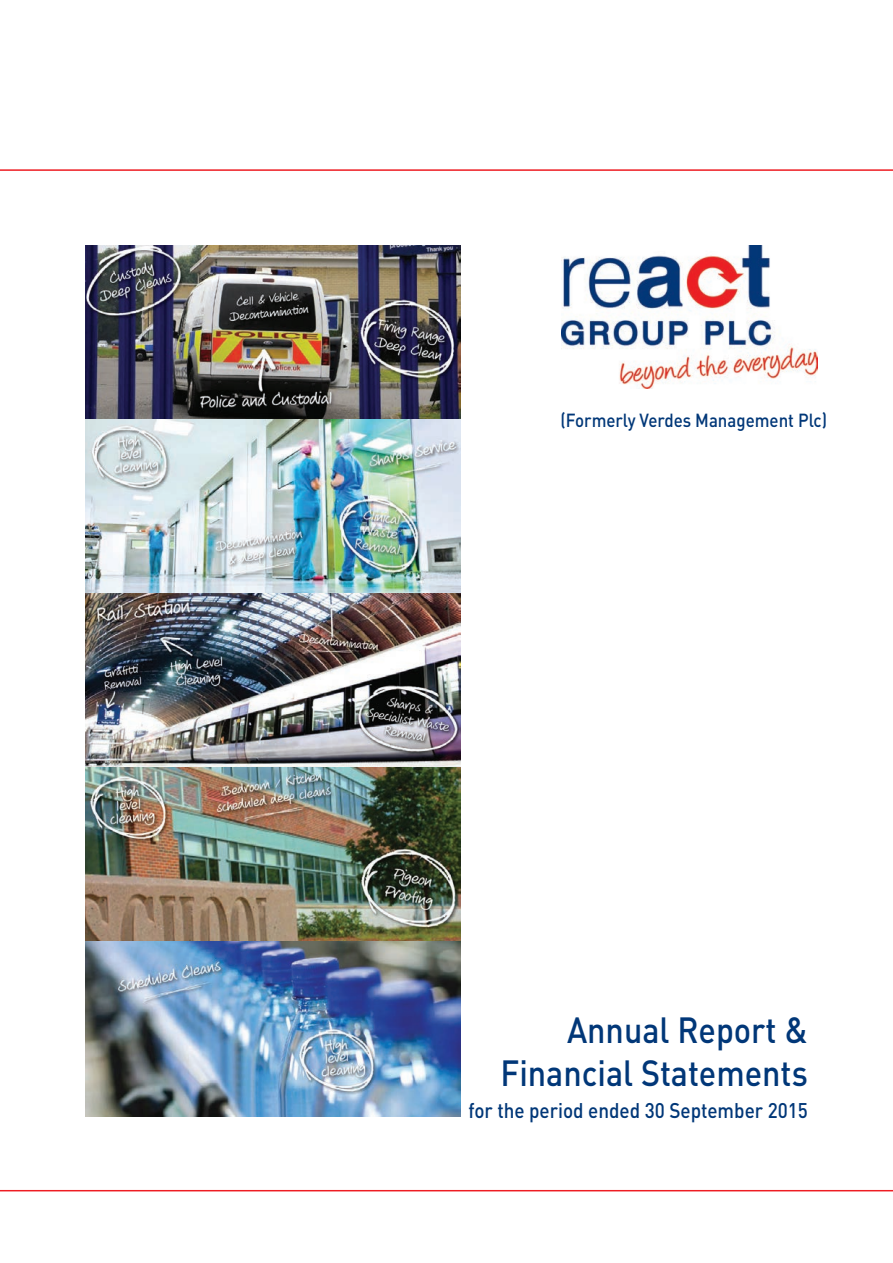
<style>
.page{position:relative;width:893px;height:1263px;background:#fff}
.page>*{position:absolute;margin:0;border:0;box-sizing:border-box;transform-origin:0 0}
.t1{font:500 36px/43.2px "DIN";color:#013778;text-align:right;scale:.9 1}
.t2{font:500 21px "DIN";color:#013778;scale:.9 1}
.t3{font:500 18.75px "DIN";color:#013778;scale:.9 1}
</style>
<div class="page">
<img style="left:562px;top:246px;width:255px;height:143px">
<hr style="left:0;top:1190px;width:893px;height:1px;background:#ee1d23">
<hr style="left:0;top:169px;width:893px;height:2px;background:#ee1d23">
<img style="left:85px;top:245px;width:375px;height:174px">
<img style="left:85px;top:419px;width:375px;height:174px">
<img style="left:85px;top:593px;width:375px;height:175px">
<img style="left:85px;top:768px;width:375px;height:174px">
<img style="left:85px;top:942px;width:375px;height:174px">
<p class="t3" style="left:561px;top:414px;width:297px">(Formerly Verdes Management Plc)</p>
<p class="t1" style="left:500px;top:1013px;width:343px">Annual Report &amp;<br>Financial Statements</p>
<p class="t2" style="left:468px;top:1103px;width:379px">for the period ended 30 September 2015</p>
</div>
